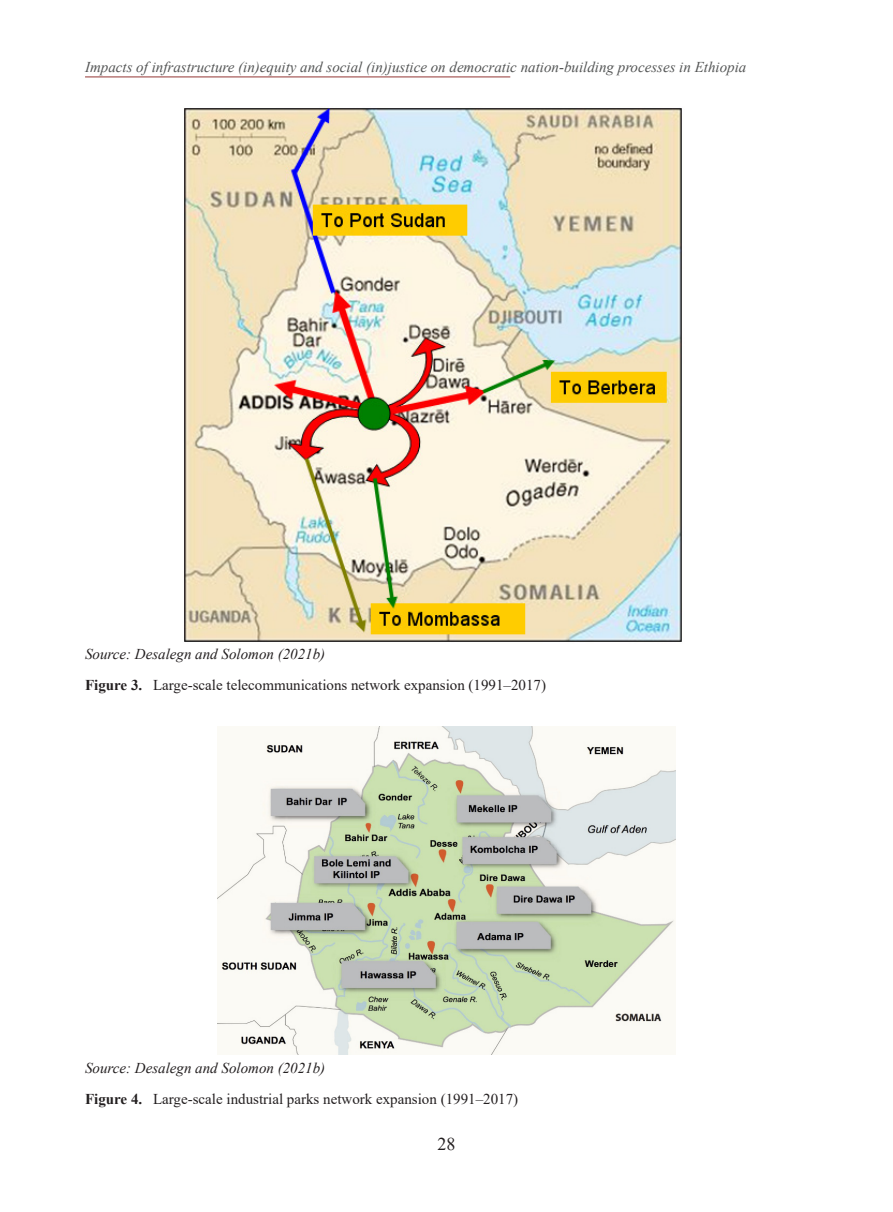
<style>
.page{position:relative;width:893px;height:1212px;background:#fff}
.page>*{position:absolute;margin:0;border:0;box-sizing:border-box;transform-origin:0 0}
.t1{font:18px "Times New Roman";color:#231f20}
.t2{font:15px "Times New Roman";color:#231f20}
.t3{font:italic 15px "Times New Roman";color:#545555}
.table_figure_footnot{font:italic 15px "Times New Roman";color:#231f20}
.s1{font-weight:700}
</style>
<div class="page">
<hr style="left:85px;top:77px;width:425px;height:1px;background:#943533">
<img style="left:184px;top:106px;width:498px;height:536px">
<img style="left:218px;top:726px;width:457px;height:328px">
<p class="t3" style="left:85px;top:57px;width:663px">Impacts of infrastructure (in)equity and social (in)justice on democratic nation-building processes in Ethiopia</p>
<p class="table_figure_footnot" style="left:85px;top:643px;width:242px">Source: Desalegn and Solomon (2021b)</p>
<p class="t2" style="left:85px;top:674px;width:463px"><span class="s1">Figure 3.</span> Large-scale telecommunications network expansion (1991–2017)</p>
<p class="table_figure_footnot" style="left:85px;top:1058px;width:242px">Source: Desalegn and Solomon (2021b)</p>
<p class="t2" style="left:85px;top:1088px;width:435px"><span class="s1">Figure 4.</span> Large-scale industrial parks network expansion (1991–2017)</p>
<p class="t1" style="left:437px;top:1132px;width:19px">28</p>
</div>
